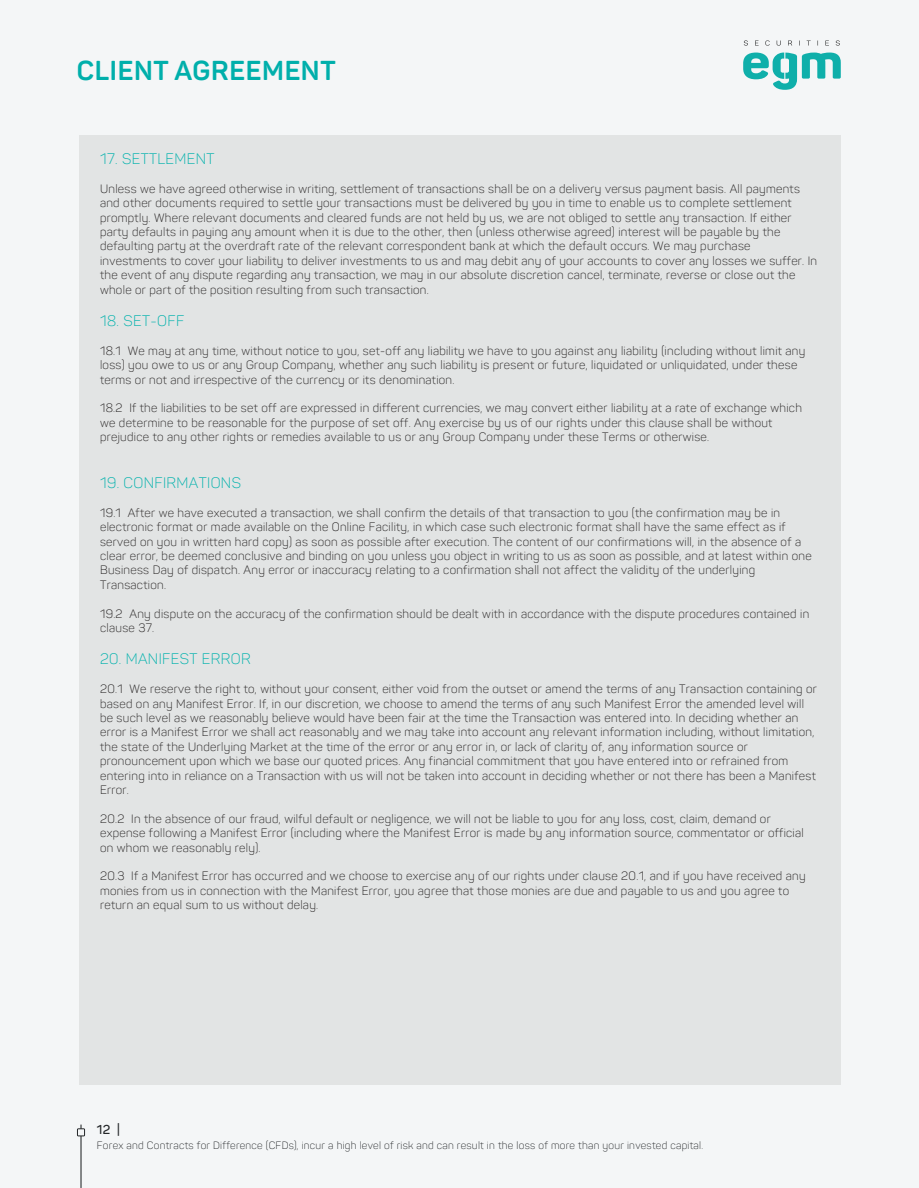
<style>
.page{position:relative;width:919px;height:1188px;background:#fff}
.page>*{position:absolute;margin:0;border:0;box-sizing:border-box;transform-origin:0 0}
.t1{font:700 27px "Panton";letter-spacing:.025em;color:#00afab}
.t2{font:300 15px "Panton";letter-spacing:.025em;color:#00b1ac}
.t3{font:600 12.75px "Panton";color:#242729}
.t4{font:300 12px/14.4px "Panton";letter-spacing:.025em;color:#211e1e}
.t5{font:300 10.5px "Panton";letter-spacing:.025em;color:#242729}
</style>
<div class="page">
<div style="left:0;top:0;width:918px;height:1188px;background:#f4f6f7"></div>
<div style="left:79px;top:136px;width:761px;height:949px;background:#e2e4e4"></div>
<svg style="left:77px;top:1125px;width:8px;height:63px"></svg>
<svg style="left:743px;top:53px;width:97px;height:37px"></svg>
<svg style="left:743px;top:40px;width:4px;height:6px"></svg>
<svg style="left:765px;top:40px;width:4px;height:6px"></svg>
<svg style="left:776px;top:41px;width:4px;height:5px"></svg>
<svg style="left:788px;top:41px;width:4px;height:5px"></svg>
<svg style="left:835px;top:40px;width:4px;height:6px"></svg>
<h1 class="t1" style="left:77px;top:54px;width:260px">CLIENT AGREEMENT</h1>
<p class="t2" style="left:100px;top:150px;width:116px">17. SETTLEMENT</p>
<p class="t4" style="left:100px;top:181px;width:718px">Unless we have agreed otherwise in writing, settlement of transactions shall be on a delivery versus payment basis. All payments and other documents required to settle your transactions must be delivered by you in time to enable us to complete settlement promptly. Where relevant documents and cleared funds are not held by us, we are not obliged to settle any transaction. If either party defaults in paying any amount when it is due to the other, then (unless otherwise agreed) interest will be payable by the defaulting party at the overdraft rate of the relevant correspondent bank at which the default occurs. We may purchase investments to cover your liability to deliver investments to us and may debit any of your accounts to cover any losses we suffer. In the event of any dispute regarding any transaction, we may in our absolute discretion cancel, terminate, reverse or close out the whole or part of the position resulting from such transaction.</p>
<p class="t2" style="left:100px;top:312px;width:86px">18. SET-OFF</p>
<p class="t4" style="left:100px;top:343px;width:706px">18.1 We may at any time, without notice to you, set-off any liability we have to you against any liability (including without limit any loss) you owe to us or any Group Company, whether any such liability is present or future, liquidated or unliquidated, under these terms or not and irrespective of the currency or its denomination.</p>
<p class="t4" style="left:100px;top:401px;width:703px">18.2 If the liabilities to be set off are expressed in different currencies, we may convert either liability at a rate of exchange which we determine to be reasonable for the purpose of set off. Any exercise by us of our rights under this clause shall be without prejudice to any other rights or remedies available to us or any Group Company under these Terms or otherwise.</p>
<p class="t2" style="left:100px;top:474px;width:142px">19. CONFIRMATIONS</p>
<p class="t4" style="left:100px;top:505px;width:713px">19.1 After we have executed a transaction, we shall confirm the details of that transaction to you (the confirmation may be in electronic format or made available on the Online Facility, in which case such electronic format shall have the same effect as if served on you in written hard copy) as soon as possible after execution. The content of our confirmations will, in the absence of a clear error, be deemed conclusive and binding on you unless you object in writing to us as soon as possible, and at latest within one Business Day of dispatch. Any error or inaccuracy relating to a confirmation shall not affect the validity of the underlying Transaction.</p>
<p class="t4" style="left:100px;top:606px;width:710px">19.2 Any dispute on the accuracy of the confirmation should be dealt with in accordance with the dispute procedures contained in clause 37.</p>
<p class="t2" style="left:100px;top:650px;width:152px">20. MANIFEST ERROR</p>
<p class="t4" style="left:100px;top:682px;width:718px">20.1 We reserve the right to, without your consent, either void from the outset or amend the terms of any Transaction containing or based on any Manifest Error. If, in our discretion, we choose to amend the terms of any such Manifest Error the amended level will be such level as we reasonably believe would have been fair at the time the Transaction was entered into. In deciding whether an error is a Manifest Error we shall act reasonably and we may take into account any relevant information including, without limitation, the state of the Underlying Market at the time of the error or any error in, or lack of clarity of, any information source or pronouncement upon which we base our quoted prices. Any financial commitment that you have entered into or refrained from entering into in reliance on a Transaction with us will not be taken into account in deciding whether or not there has been a Manifest Error.</p>
<p class="t4" style="left:100px;top:811px;width:705px">20.2 In the absence of our fraud, wilful default or negligence, we will not be liable to you for any loss, cost, claim, demand or expense following a Manifest Error (including where the Manifest Error is made by any information source, commentator or official on whom we reasonably rely).</p>
<p class="t4" style="left:100px;top:869px;width:707px">20.3 If a Manifest Error has occurred and we choose to exercise any of our rights under clause 20.1, and if you have received any monies from us in connection with the Manifest Error, you agree that those monies are due and payable to us and you agree to return an equal sum to us without delay.</p>
<p class="t3" style="left:97px;top:1122px;width:25px">12 |</p>
<p class="t5" style="left:97px;top:1139px;width:607px">Forex and Contracts for Difference (CFDs), incur a high level of risk and can result in the loss of more than your invested capital.</p>
</div>
